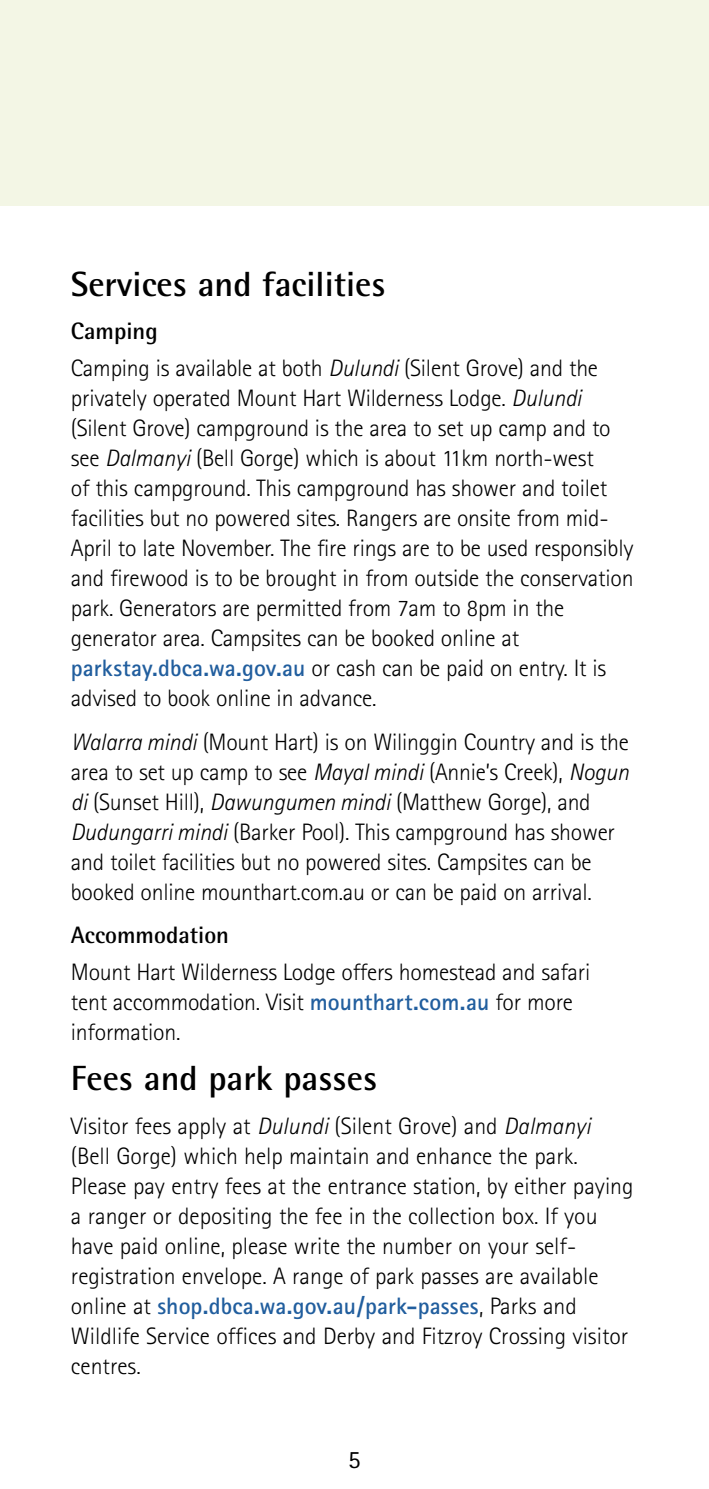
<style>
.page{position:relative;width:709px;height:1489px;background:#fff}
.page>*{position:absolute;margin:0;border:0;box-sizing:border-box;transform-origin:0 0}
.t1{font:700 35px "Rotis Semi Sans";color:#000}
.t2{font:25px "Rotis Sans Serif";color:#000}
.t3{font:300 23.75px/30px "Rotis Sans Serif";letter-spacing:-.01em;color:#000}
.t4{font:700 23.75px "Rotis Semi Sans";color:#000}
.s1{font-style:italic}
.s2{font-weight:700;color:#215e9e}
</style>
<div class="page">
<div style="left:0;top:0;width:709px;height:206px;background:#f3f6e5"></div>
<h1 class="t1" style="left:71px;top:263px;width:316px">Services and facilities</h1>
<p class="t4" style="left:71px;top:316px;width:88px">Camping</p>
<p class="t3" style="left:71px;top:353px;width:564px">Camping is available at both <span class="s1">Dulundi</span> (Silent Grove) and the privately operated Mount Hart Wilderness Lodge. <span class="s1">Dulundi </span>(Silent Grove) campground is the area to set up camp and to see <span class="s1">Dalmanyi</span> (Bell Gorge) which is about 11km north-west<br>of this campground. This campground has shower and toilet facilities but no powered sites. Rangers are onsite from mid-April to late November. The fire rings are to be used responsibly and firewood is to be brought in from outside the conservation park. Generators are permitted from 7am to 8pm in the generator area. Campsites can be booked online at <span class="s2">parkstay.dbca.wa.gov.au</span> or cash can be paid on entry. It is advised to book online in advance.</p>
<p class="t3" style="left:71px;top:727px;width:559px"><span class="s1">Walarra mindi</span> (Mount Hart) is on Wilinggin Country and is the area to set up camp to see <span class="s1">Mayal mindi</span> (Annie’s Creek), <span class="s1">Nogun di</span> (Sunset Hill), <span class="s1">Dawungumen mindi</span> (Matthew Gorge), and <span class="s1">Dudungarri mindi</span> (Barker Pool). This campground has shower and toilet facilities but no powered sites. Campsites can be booked online mounthart.com.au or can be paid on arrival.</p>
<p class="t4" style="left:71px;top:920px;width:160px">Accommodation</p>
<p class="t3" style="left:71px;top:957px;width:521px">Mount Hart Wilderness Lodge offers homestead and safari tent accommodation. Visit <span class="s2">mounthart.com.au</span> for more information.</p>
<h1 class="t1" style="left:71px;top:1056px;width:308px">Fees and park passes</h1>
<p class="t3" style="left:71px;top:1110px;width:564px">Visitor fees apply at <span class="s1">Dulundi</span> (Silent Grove) and <span class="s1">Dalmanyi </span>(Bell Gorge) which help maintain and enhance the park.<br>Please pay entry fees at the entrance station, by either paying a ranger or depositing the fee in the collection box. If you have paid online, please write the number on your self&shy;registration envelope. A range of park passes are available online at <span class="s2">shop.dbca.wa.gov.au/park-passes</span>, Parks and Wildlife Service offices and Derby and Fitzroy Crossing visitor centres.</p>
<p class="t2" style="left:348px;top:1444px;width:14px">5</p>
</div>
